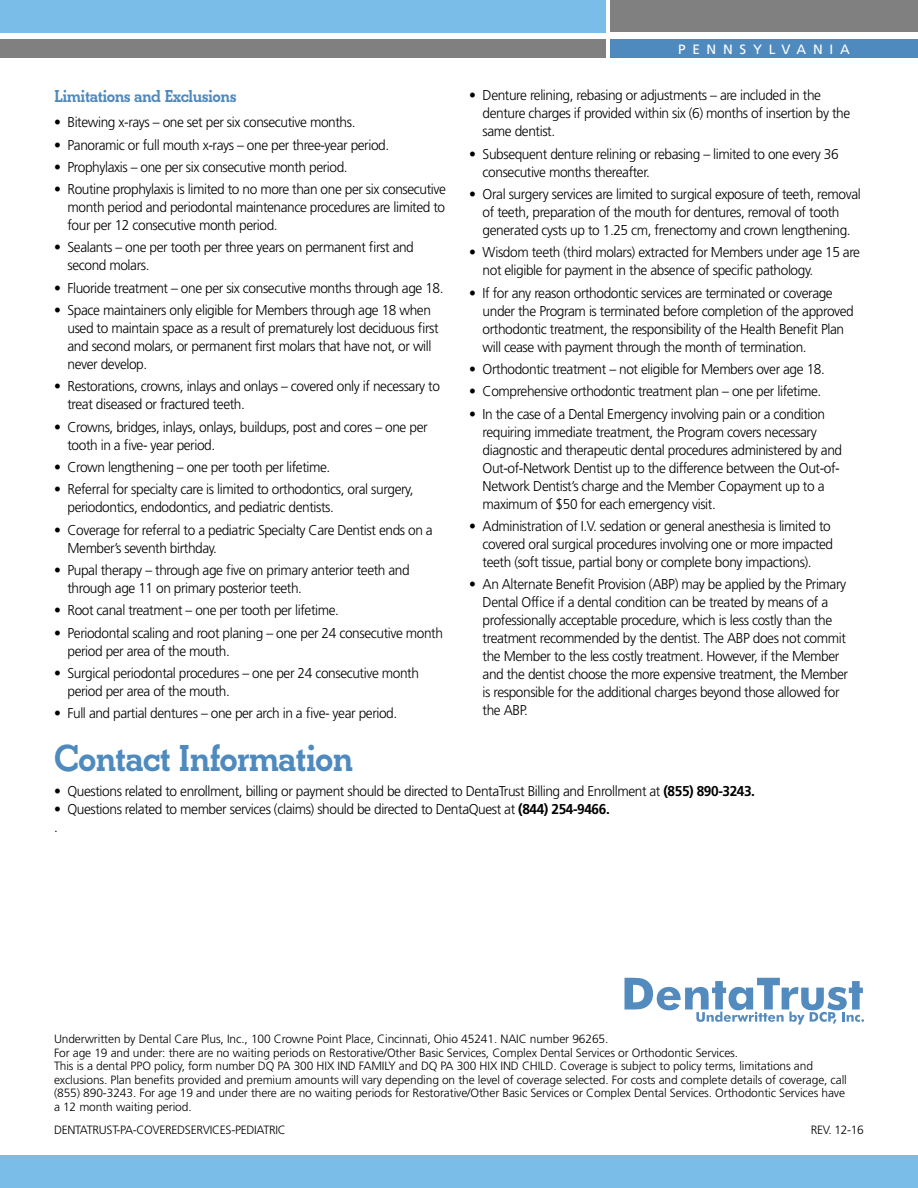
<style>
.page{position:relative;width:918px;height:1188px;background:#fff}
.page>*{position:absolute;margin:0;border:0;box-sizing:border-box;transform-origin:0 0}
.Headline{font:700 39px "Beton EFOP";letter-spacing:-.03em;color:#4f8abe;scale:.96 1}
.Body_Subhead{font:700 18px "Beton EFOP";letter-spacing:-.03em;color:#4f8abe;scale:.96 1}
.Body_Bullet{font:300 14.25px/18px "Frutiger LT Std";letter-spacing:-.03em;color:#000;scale:.96 1}
.Body_Text{font:300 14.25px "Frutiger LT Std";letter-spacing:-.03em;color:#000;scale:.96 1}
.Body_Text-2{font:13.5px "Frutiger LT Std";letter-spacing:.5em;color:#fff}
.Body_Text-3{font:300 12px/13.5px "Frutiger LT Std";letter-spacing:-.01em;color:#000}
.Paragraph_Style_1{font:300 12px "Frutiger LT Std";letter-spacing:-.025em;color:#000}
.s1{font-weight:700}
</style>
<div class="page">
<div style="left:610px;top:40px;width:308px;height:18px;background:#4f8abe"></div>
<div style="left:610px;top:0;width:308px;height:32px;background:#808080"></div>
<div style="left:0;top:40px;width:606px;height:18px;background:#808080"></div>
<div style="left:0;top:0;width:605px;height:32px;background:#79bde8"></div>
<svg style="left:625px;top:978px;width:239px;height:47px"></svg>
<div style="left:0;top:1156px;width:918px;height:32px;background:#79bde8"></div>
<p class="Body_Subhead" style="left:54px;top:85px;width:192px">Limitations and Exclusions</p>
<p class="Body_Bullet" style="left:54px;top:113px;width:316px">• Bitewing x-rays – one set per six consecutive months.</p>
<p class="Body_Bullet" style="left:54px;top:136px;width:351px">• Panoramic or full mouth x-rays – one per three-year period.</p>
<p class="Body_Bullet" style="left:54px;top:158px;width:307px">• Prophylaxis – one per six consecutive month period.</p>
<p class="Body_Bullet" style="left:68px;top:180px;width:396px;text-align:justify;text-indent:-14px">• Routine prophylaxis is limited to no more than one per six consecutive month period and periodontal maintenance procedures are limited to four per 12 consecutive month period.</p>
<p class="Body_Bullet" style="left:68px;top:239px;width:362px;text-indent:-14px">• Sealants – one per tooth per three years on permanent first and second molars.</p>
<p class="Body_Bullet" style="left:54px;top:279px;width:407px">• Fluoride treatment – one per six consecutive months through age 18.</p>
<p class="Body_Bullet" style="left:68px;top:301px;width:388px;text-indent:-14px">• Space maintainers only eligible for Members through age 18 when used to maintain space as a result of prematurely lost deciduous first and second molars, or permanent first molars that have not, or will never develop.</p>
<p class="Body_Bullet" style="left:68px;top:378px;width:390px;text-indent:-14px">• Restorations, crowns, inlays and onlays – covered only if necessary to treat diseased or fractured teeth.</p>
<p class="Body_Bullet" style="left:68px;top:418px;width:377px;text-indent:-14px">• Crowns, bridges, inlays, onlays, buildups, post and cores – one per tooth in a five- year period.</p>
<p class="Body_Bullet" style="left:54px;top:458px;width:289px">• Crown lengthening – one per tooth per lifetime.</p>
<p class="Body_Bullet" style="left:68px;top:481px;width:362px;text-indent:-14px">• Referral for specialty care is limited to orthodontics, oral surgery, periodontics, endodontics, and pediatric dentists.</p>
<p class="Body_Bullet" style="left:68px;top:521px;width:382px;text-indent:-14px">• Coverage for referral to a pediatric Specialty Care Dentist ends on a<br>Member’s seventh birthday.</p>
<p class="Body_Bullet" style="left:68px;top:561px;width:358px;text-indent:-14px">• Pupal therapy – through age five on primary anterior teeth and through age 11 on primary posterior teeth.</p>
<p class="Body_Bullet" style="left:54px;top:602px;width:298px">• Root canal treatment – one per tooth per lifetime.</p>
<p class="Body_Bullet" style="left:68px;top:624px;width:393px;text-indent:-14px">• Periodontal scaling and root planing – one per 24 consecutive month period per area of the mouth.</p>
<p class="Body_Bullet" style="left:68px;top:664px;width:368px;text-indent:-14px">• Surgical periodontal procedures – one per 24 consecutive month period per area of the mouth.</p>
<p class="Body_Bullet" style="left:54px;top:705px;width:359px">• Full and partial dentures – one per arch in a five- year period.</p>
<p class="Body_Text-2" style="left:678px;top:41px;width:173px">PENNSYLVANIA</p>
<p class="Body_Bullet" style="left:483px;top:87px;width:384px;text-indent:-14px">• Denture relining, rebasing or adjustments – are included in the denture charges if provided within six (6) months of insertion by the same dentist.</p>
<p class="Body_Bullet" style="left:483px;top:145px;width:372px;text-indent:-14px">• Subsequent denture relining or rebasing – limited to one every 36 consecutive months thereafter.</p>
<p class="Body_Bullet" style="left:469px;top:185px;width:410px;text-align:center">• Oral surgery services are limited to surgical exposure of teeth, removal of teeth, preparation of the mouth for dentures, removal of tooth generated cysts up to 1.25 cm, frenectomy and crown lengthening.</p>
<p class="Body_Bullet" style="left:483px;top:244px;width:395px;text-indent:-14px">• Wisdom teeth (third molars) extracted for Members under age 15 are not eligible for payment in the absence of specific pathology.</p>
<p class="Body_Bullet" style="left:483px;top:284px;width:388px;text-indent:-14px">• If for any reason orthodontic services are terminated or coverage under the Program is terminated before completion of the approved orthodontic treatment, the responsibility of the Health Benefit Plan will cease with payment through the month of termination.</p>
<p class="Body_Bullet" style="left:469px;top:360px;width:372px">• Orthodontic treatment – not eligible for Members over age 18.</p>
<p class="Body_Bullet" style="left:469px;top:383px;width:368px">• Comprehensive orthodontic treatment plan – one per lifetime.</p>
<p class="Body_Bullet" style="left:483px;top:405px;width:376px;text-indent:-14px">• In the case of a Dental Emergency involving pain or a condition requiring immediate treatment, the Program covers necessary diagnostic and therapeutic dental procedures administered by and Out-of-Network Dentist up to the difference between the Out-of-Network Dentist’s charge and the Member Copayment up to a maximum of $50 for each emergency visit.</p>
<p class="Body_Bullet" style="left:483px;top:517px;width:367px;text-indent:-14px">• Administration of I.V. sedation or general anesthesia is limited to covered oral surgical procedures involving one or more impacted teeth (soft tissue, partial bony or complete bony impactions).</p>
<p class="Body_Bullet" style="left:483px;top:575px;width:382px;text-indent:-14px">• An Alternate Benefit Provision (ABP) may be applied by the Primary Dental Office if a dental condition can be treated by means of a professionally acceptable procedure, which is less costly than the treatment recommended by the dentist. The ABP does not commit the Member to the less costly treatment. However, if the Member and the dentist choose the more expensive treatment, the Member is responsible for the additional charges beyond those allowed for the ABP.</p>
<p class="Headline" style="left:54px;top:735px;width:313px">Contact Information</p>
<p class="Body_Text" style="left:54px;top:783px;width:732px">• Questions related to enrollment, billing or payment should be directed to DentaTrust Billing and Enrollment at <span class="s1">(855) 890-3243.</span></p>
<p class="Body_Text" style="left:54px;top:801px;width:581px">• Questions related to member services (claims) should be directed to DentaQuest at <span class="s1">(844) 254-9466.</span></p>
<p class="Body_Text" style="left:54px;top:819px;width:5px">.</p>
<p class="Body_Text-3" style="left:54px;top:1033px;width:556px">Underwritten by Dental Care Plus, Inc., 100 Crowne Point Place, Cincinnati, Ohio 45241. NAIC number 96265.</p>
<p class="Body_Text-3" style="left:54px;top:1046px;width:686px">For age 19 and under: there are no waiting periods on Restorative/Other Basic Services, Complex Dental Services or Orthodontic Services.</p>
<p class="Body_Text-3" style="left:54px;top:1060px;width:794px">This is a dental PPO policy, form number DQ PA 300 HIX IND FAMILY and DQ PA 300 HIX IND CHILD. Coverage is subject to policy terms, limitations and exclusions. Plan benefits provided and premium amounts will vary depending on the level of coverage selected. For costs and complete details of coverage, call (855) 890-3243. For age 19 and under there are no waiting periods for Restorative/Other Basic Services or Complex Dental Services. Orthodontic Services have a 12 month waiting period.</p>
<p class="Paragraph_Style_1" style="left:54px;top:1123px;width:233px">DENTATRUST-PA-COVEREDSERVICES-PEDIATRIC</p>
<p class="Paragraph_Style_1" style="left:811px;top:1123px;width:55px">REV. 12-16</p>
</div>
